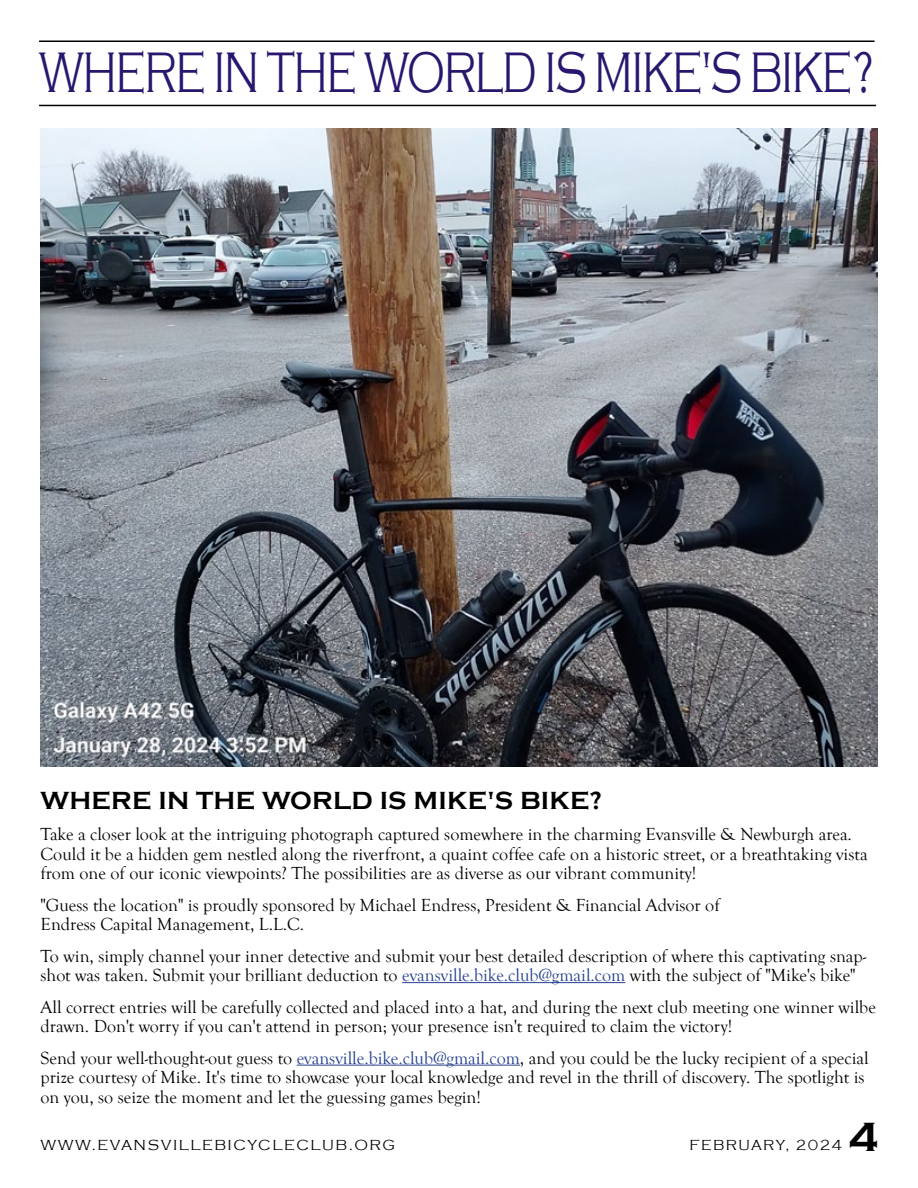
<style>
.page{position:relative;width:918px;height:1188px;background:#fff}
.page>*{position:absolute;margin:0;border:0;box-sizing:border-box;transform-origin:0 0}
.t1{font:300 58.65px "Copperplate Gothic";letter-spacing:-.035em;color:#28166f;scale:.72 1}
.t2{font:700 42px "Copperplate Gothic";color:#000}
.t3{font:700 25.5px "Copperplate Gothic";letter-spacing:.01em;color:#000}
.t4{font:18px/19.5px "Goudy Old Style T";color:#000}
.t5{font:300 15px "Copperplate Gothic";letter-spacing:.1em;color:#000}
.s1{color:#25408f}
</style>
<div class="page">
<hr style="left:39px;top:40px;width:836px;height:2px;background:#000">
<hr style="left:39px;top:105px;width:837px;height:1px;background:#000">
<hr style="left:402px;top:982px;width:223px;height:1px;background:#25408f">
<hr style="left:297px;top:1065px;width:223px;height:1px;background:#25408f">
<img style="left:40px;top:129px;width:838px;height:637px">
<h1 class="t1" style="left:39px;top:41px;width:47px">WHERE</h1>
<h1 class="t1" style="left:213px;top:41px;width:920px">IN THE WORLD IS MIKE'S BIKE?</h1>
<h3 class="t3" style="left:40px;top:786px;width:563px">WHERE IN THE WORLD IS MIKE'S BIKE?</h3>
<p class="t4" style="left:40px;top:825px;width:829px">Take a closer look at the intriguing photograph captured somewhere in the charming Evansville &amp; Newburgh area.<br>Could it be a hidden gem nestled along the riverfront, a quaint coffee cafe on a historic street, or a breathtaking vista from one of our iconic viewpoints? The possibilities are as diverse as our vibrant community!</p>
<p class="t4" style="left:40px;top:895px;width:681px">"Guess the location" is proudly sponsored by Michael Endress, President &amp; Financial Advisor of<br>Endress Capital Management, L.L.C.</p>
<p class="t4" style="left:40px;top:946px;width:827px">To win, simply channel your inner detective and submit your best detailed description of where this captivating snap&shy;shot was taken. Submit your brilliant deduction to <span class="s1">evansville.bike.club@gmail.com</span> with the subject of "Mike's bike"</p>
<p class="t4" style="left:40px;top:997px;width:837px">All correct entries will be carefully collected and placed into a hat, and during the next club meeting one winner wilbe drawn. Don't worry if you can't attend in person; your presence isn't required to claim the victory!</p>
<p class="t4" style="left:40px;top:1048px;width:830px">Send your well-thought-out guess to <span class="s1">evansville.bike.club@gmail.com</span>, and you could be the lucky recipient of a special prize courtesy of Mike. It's time to showcase your local knowledge and revel in the thrill of discovery. The spotlight is on you, so seize the moment and let the guessing games begin!</p>
<p class="t5" style="left:40px;top:1137px;width:18px">WWW</p>
<p class="t5" style="left:92px;top:1137px;width:121px">.EVANSVILLEBI</p>
<p class="t5" style="left:233px;top:1137px;width:163px">CYCLECLUB.ORG</p>
<p class="t5" style="left:689px;top:1137px;width:25px">FEBR</p>
<p class="t5" style="left:739px;top:1137px;width:105px">UARY, 2024</p>
<h2 class="t2" style="left:848px;top:1113px;width:31px">4</h2>
</div>
